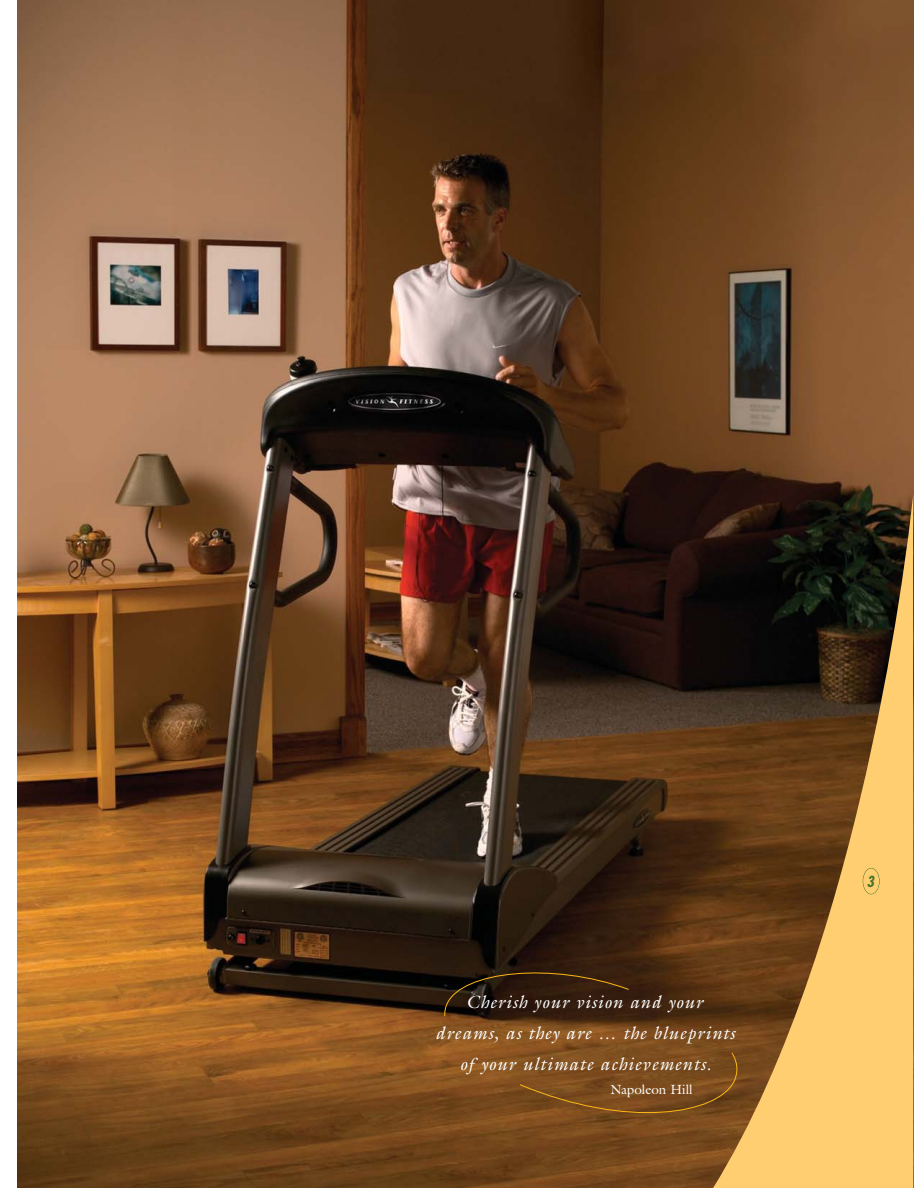
<style>
.page{position:relative;width:918px;height:1188px;background:#fff}
.page>*{position:absolute;margin:0;border:0;box-sizing:border-box;transform-origin:0 0}
.t1{font:italic 17.85px/31.2px "Galliard";letter-spacing:.05em;color:#fff;text-align:center}
.t2{font:italic 700 condensed 14.85px "Futura";color:#4b752b}
.t3{font:13.35px "Galliard";color:#fff}
</style>
<div class="page">
<img style="left:18px;top:0;width:895px;height:1188px">
<svg style="left:713px;top:494px;width:200px;height:694px;background:#886736"></svg>
<div style="left:863px;top:868px;width:17px;height:26px;border:1px solid #4b752b;border-radius:50%"></div>
<svg style="left:519px;top:1052px;width:224px;height:78px;background:#7c4d1d"></svg>
<svg style="left:443px;top:961px;width:187px;height:56px;background:#2f1c0d"></svg>
<p class="t1" style="left:436px;top:988px;width:301px">Cherish your vision and your dreams, as they are … the blueprints of your ultimate achievements.</p>
<p class="t3" style="left:610px;top:1084px;width:84px">Napoleon Hill</p>
<p class="t2" style="left:867px;top:875px;width:9px">3</p>
</div>
